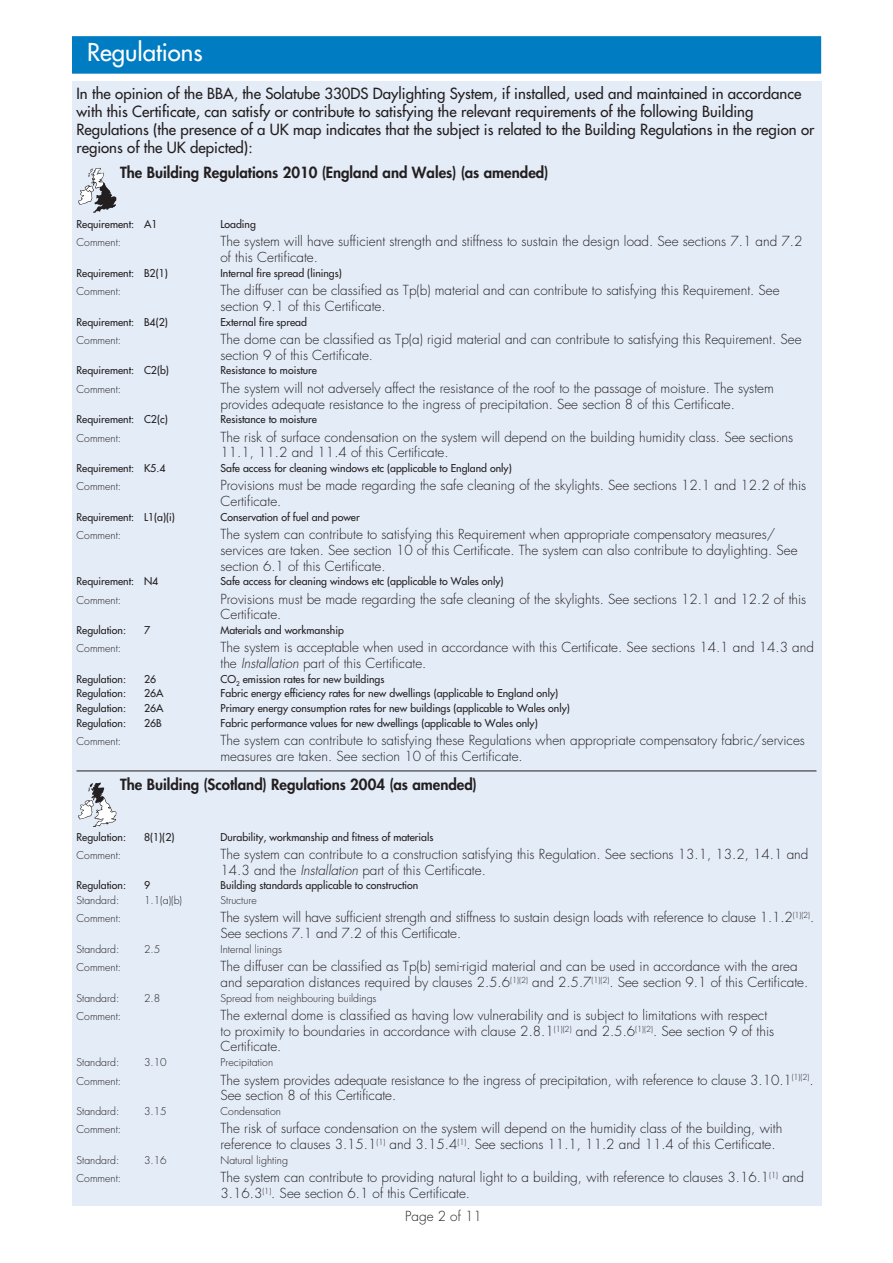
<style>
.page{position:relative;width:893px;height:1263px;background:#fff}
.page>*{position:absolute;margin:0;border:0;box-sizing:border-box;transform-origin:0 0}
.t1{font:24px "Futura";color:#fff}
.t2{font:15px/18px "Futura";color:#231f20}
.t3{font:800 15px "Futura";color:#231f20}
.t4{font:300 13.5px/15.8px "Futura";color:#231f20}
.t5{font:10.5px "Futura";color:#231f20}
.t6{font:300 10.5px "Futura";color:#231f20}
.s1{font-style:italic}
</style>
<div class="page">
<div style="left:72px;top:81px;width:749px;height:1124px;background:#e4ecf7"></div>
<hr style="left:76px;top:770px;width:740px;height:1px;background:#231f20">
<svg style="left:78px;top:168px;width:39px;height:45px"></svg>
<svg style="left:78px;top:782px;width:39px;height:45px"></svg>
<div style="left:72px;top:36px;width:749px;height:38px;background:#007cc2"></div>
<h1 class="t1" style="left:87px;top:37px;width:117px">Regulations</h1>
<p class="t2" style="left:76px;top:84px;width:739px">In the opinion of the BBA, the Solatube 330DS Daylighting System, if installed, used and maintained in accordance with this Certificate, can satisfy or contribute to satisfying the relevant requirements of the following Building Regulations (the presence of a UK map indicates that the subject is related to the Building Regulations in the region or regions of the UK depicted):</p>
<p class="t3" style="left:120px;top:163px;width:430px">The Building Regulations 2010 (England and Wales) (as amended)</p>
<p class="t5" style="left:76px;top:218px;width:82px">Requirement: A1</p>
<p class="t5" style="left:221px;top:218px;width:37px">Loading</p>
<p class="t6" style="left:76px;top:236px;width:46px">Comment:</p>
<p class="t4" style="left:220px;top:234px;width:583px">The system will have sufficient strength and stiffness to sustain the design load. See sections 7.1 and 7.2 of this Certificate.</p>
<p class="t5" style="left:76px;top:266px;width:93px">Requirement: B2(1)</p>
<p class="t5" style="left:221px;top:266px;width:123px">Internal fire spread (linings)</p>
<p class="t6" style="left:76px;top:285px;width:46px">Comment:</p>
<p class="t4" style="left:220px;top:283px;width:561px">The diffuser can be classified as Tp(b) material and can contribute to satisfying this Requirement. See section 9.1 of this Certificate.</p>
<p class="t5" style="left:76px;top:315px;width:93px">Requirement: B4(2)</p>
<p class="t5" style="left:221px;top:315px;width:88px">External fire spread</p>
<p class="t6" style="left:76px;top:334px;width:46px">Comment:</p>
<p class="t4" style="left:220px;top:332px;width:582px">The dome can be classified as Tp(a) rigid material and can contribute to satisfying this Requirement. See section 9 of this Certificate.</p>
<p class="t5" style="left:76px;top:364px;width:94px">Requirement: C2(b)</p>
<p class="t5" style="left:221px;top:364px;width:98px">Resistance to moisture</p>
<p class="t6" style="left:76px;top:383px;width:46px">Comment:</p>
<p class="t4" style="left:220px;top:380px;width:555px">The system will not adversely affect the resistance of the roof to the passage of moisture. The system provides adequate resistance to the ingress of precipitation. See section 8 of this Certificate.</p>
<p class="t5" style="left:76px;top:413px;width:93px">Requirement: C2(c)</p>
<p class="t5" style="left:221px;top:413px;width:98px">Resistance to moisture</p>
<p class="t6" style="left:76px;top:431px;width:46px">Comment:</p>
<p class="t4" style="left:220px;top:429px;width:574px">The risk of surface condensation on the system will depend on the building humidity class. See sections<br>11.1, 11.2 and 11.4 of this Certificate.</p>
<p class="t5" style="left:76px;top:461px;width:90px">Requirement: K5.4</p>
<p class="t5" style="left:221px;top:461px;width:293px">Safe access for cleaning windows etc (applicable to England only)</p>
<p class="t6" style="left:76px;top:480px;width:46px">Comment:</p>
<p class="t4" style="left:220px;top:478px;width:587px">Provisions must be made regarding the safe cleaning of the skylights. See sections 12.1 and 12.2 of this<br>Certificate.</p>
<p class="t5" style="left:76px;top:510px;width:100px">Requirement: L1(a)(i)</p>
<p class="t5" style="left:221px;top:510px;width:141px">Conservation of fuel and power</p>
<p class="t6" style="left:76px;top:529px;width:46px">Comment:</p>
<p class="t4" style="left:220px;top:527px;width:579px">The system can contribute to satisfying this Requirement when appropriate compensatory measures/ services are taken. See section 10 of this Certificate. The system can also contribute to daylighting. See section 6.1 of this Certificate.</p>
<p class="t5" style="left:76px;top:575px;width:83px">Requirement: N4</p>
<p class="t5" style="left:221px;top:575px;width:285px">Safe access for cleaning windows etc (applicable to Wales only)</p>
<p class="t6" style="left:76px;top:593px;width:46px">Comment:</p>
<p class="t4" style="left:220px;top:591px;width:587px">Provisions must be made regarding the safe cleaning of the skylights. See sections 12.1 and 12.2 of this<br>Certificate.</p>
<p class="t5" style="left:76px;top:623px;width:51px">Regulation:</p>
<p class="t5" style="left:144px;top:623px;width:8px">7</p>
<p class="t5" style="left:221px;top:623px;width:125px">Materials and workmanship</p>
<p class="t6" style="left:76px;top:642px;width:46px">Comment:</p>
<p class="t4" style="left:220px;top:640px;width:595px">The system is acceptable when used in accordance with this Certificate. See sections 14.1 and 14.3 and the <span class="s1">Installation</span> part of this Certificate.</p>
<p class="t5" style="left:76px;top:672px;width:51px">Regulation:</p>
<p class="t5" style="left:144px;top:672px;width:14px">26</p>
<p class="t5" style="left:221px;top:672px;width:165px">CO<sub>2</sub> emission rates for new buildings</p>
<p class="t5" style="left:76px;top:687px;width:51px">Regulation:</p>
<p class="t5" style="left:144px;top:687px;width:21px">26A</p>
<p class="t5" style="left:221px;top:687px;width:339px">Fabric energy efficiency rates for new dwellings (applicable to England only)</p>
<p class="t5" style="left:76px;top:701px;width:51px">Regulation:</p>
<p class="t5" style="left:144px;top:701px;width:21px">26A</p>
<p class="t5" style="left:221px;top:701px;width:351px">Primary energy consumption rates for new buildings (applicable to Wales only)</p>
<p class="t5" style="left:76px;top:716px;width:51px">Regulation:</p>
<p class="t5" style="left:144px;top:716px;width:19px">26B</p>
<p class="t5" style="left:221px;top:716px;width:319px">Fabric performance values for new dwellings (applicable to Wales only)</p>
<p class="t6" style="left:76px;top:735px;width:46px">Comment:</p>
<p class="t4" style="left:220px;top:732px;width:586px">The system can contribute to satisfying these Regulations when appropriate compensatory fabric/services measures are taken. See section 10 of this Certificate.</p>
<p class="t3" style="left:120px;top:775px;width:358px">The Building (Scotland) Regulations 2004 (as amended)</p>
<p class="t5" style="left:76px;top:830px;width:51px">Regulation:</p>
<p class="t5" style="left:144px;top:830px;width:32px">8(1)(2)</p>
<p class="t5" style="left:221px;top:830px;width:214px">Durability, workmanship and fitness of materials</p>
<p class="t6" style="left:76px;top:849px;width:46px">Comment:</p>
<p class="t4" style="left:220px;top:847px;width:589px">The system can contribute to a construction satisfying this Regulation. See sections 13.1, 13.2, 14.1 and<br>14.3 and the <span class="s1">Installation</span> part of this Certificate.</p>
<p class="t5" style="left:76px;top:879px;width:51px">Regulation:</p>
<p class="t5" style="left:144px;top:879px;width:8px">9</p>
<p class="t5" style="left:221px;top:879px;width:199px">Building standards applicable to construction</p>
<p class="t6" style="left:76px;top:894px;width:44px">Standard:</p>
<p class="t6" style="left:144px;top:894px;width:40px">1.1(a)(b)</p>
<p class="t6" style="left:221px;top:894px;width:38px">Structure</p>
<p class="t6" style="left:76px;top:912px;width:46px">Comment:</p>
<p class="t4" style="left:220px;top:910px;width:595px">The system will have sufficient strength and stiffness to sustain design loads with reference to clause 1.1.2<sup>(1)(2)</sup>.<br>See sections 7.1 and 7.2 of this Certificate.</p>
<p class="t6" style="left:76px;top:943px;width:44px">Standard:</p>
<p class="t6" style="left:144px;top:943px;width:18px">2.5</p>
<p class="t6" style="left:221px;top:943px;width:63px">Internal linings</p>
<p class="t6" style="left:76px;top:961px;width:46px">Comment:</p>
<p class="t4" style="left:220px;top:959px;width:589px">The diffuser can be classified as Tp(b) semi-rigid material and can be used in accordance with the area and separation distances required by clauses 2.5.6<sup>(1)(2)</sup> and 2.5.7<sup>(1)(2)</sup>. See section 9.1 of this Certificate.</p>
<p class="t6" style="left:76px;top:991px;width:44px">Standard:</p>
<p class="t6" style="left:144px;top:991px;width:18px">2.8</p>
<p class="t6" style="left:221px;top:991px;width:158px">Spread from neighbouring buildings</p>
<p class="t6" style="left:76px;top:1010px;width:46px">Comment:</p>
<p class="t4" style="left:220px;top:1007px;width:555px">The external dome is classified as having low vulnerability and is subject to limitations with respect to proximity to boundaries in accordance with clause 2.8.1<sup>(1)(2)</sup> and 2.5.6<sup>(1)(2)</sup>. See section 9 of this<br>Certificate.</p>
<p class="t6" style="left:76px;top:1056px;width:44px">Standard:</p>
<p class="t6" style="left:144px;top:1056px;width:24px">3.10</p>
<p class="t6" style="left:221px;top:1056px;width:54px">Precipitation</p>
<p class="t6" style="left:76px;top:1074px;width:46px">Comment:</p>
<p class="t4" style="left:220px;top:1072px;width:594px">The system provides adequate resistance to the ingress of precipitation, with reference to clause 3.10.1<sup>(1)(2)</sup>.<br>See section 8 of this Certificate.</p>
<p class="t6" style="left:76px;top:1105px;width:44px">Standard:</p>
<p class="t6" style="left:144px;top:1105px;width:24px">3.15</p>
<p class="t6" style="left:221px;top:1105px;width:62px">Condensation</p>
<p class="t6" style="left:76px;top:1123px;width:46px">Comment:</p>
<p class="t4" style="left:220px;top:1121px;width:563px">The risk of surface condensation on the system will depend on the humidity class of the building, with reference to clauses 3.15.1<sup>(1)</sup> and 3.15.4<sup>(1)</sup>. See sections 11.1, 11.2 and 11.4 of this Certificate.</p>
<p class="t6" style="left:76px;top:1153px;width:44px">Standard:</p>
<p class="t6" style="left:144px;top:1153px;width:24px">3.16</p>
<p class="t6" style="left:221px;top:1153px;width:69px">Natural lighting</p>
<p class="t6" style="left:76px;top:1172px;width:46px">Comment:</p>
<p class="t4" style="left:220px;top:1169px;width:585px">The system can contribute to providing natural light to a building, with reference to clauses 3.16.1<sup>(1)</sup> and<br>3.16.3<sup>(1)</sup>. See section 6.1 of this Certificate.</p>
<p class="t4" style="left:405px;top:1209px;width:78px">Page 2 of 11</p>
</div>
